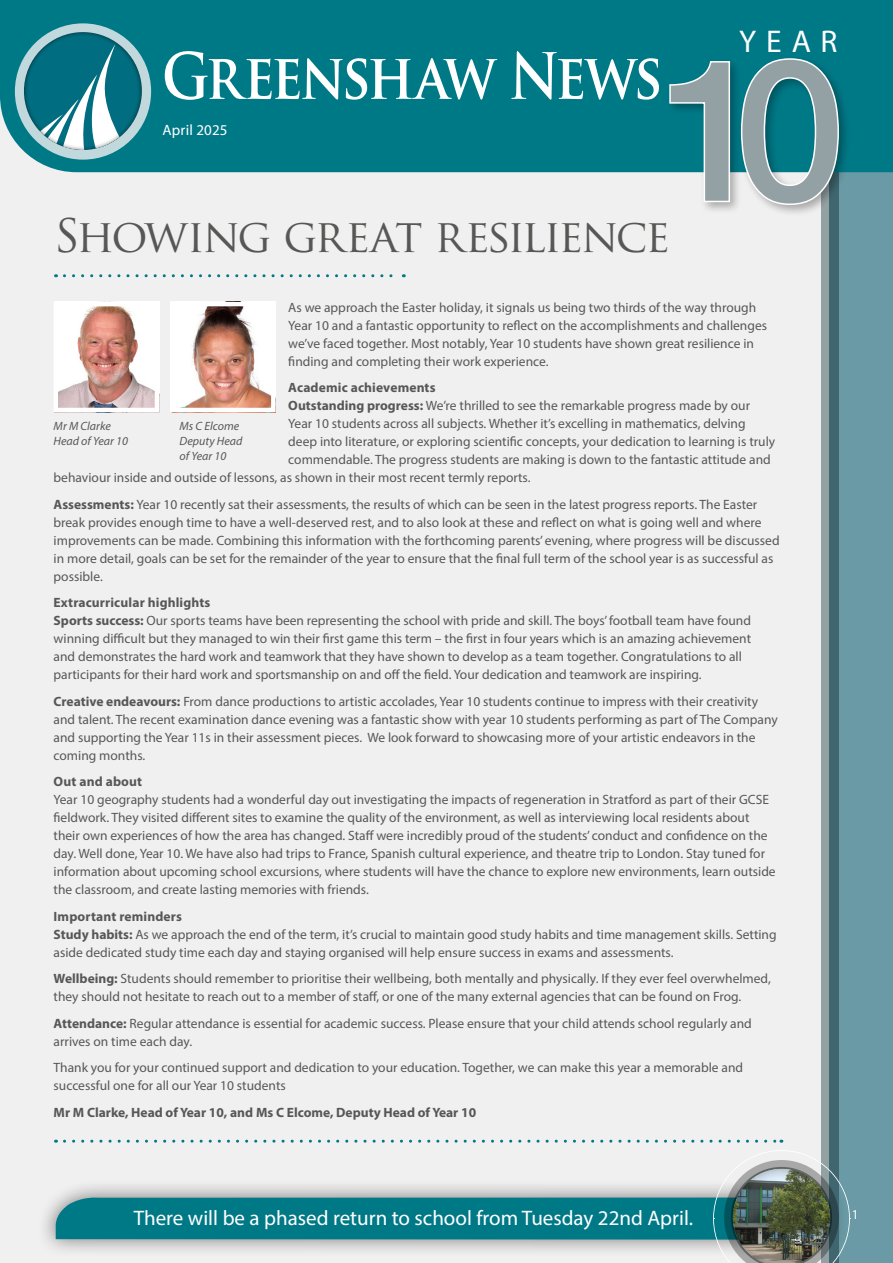
<style>
.page{position:relative;width:893px;height:1263px;background:#f0f0f1}
.page>*{position:absolute;margin:0;border:0;box-sizing:border-box;transform-origin:0 0}
.t1{font:700 62.1px "Trajan Pro";letter-spacing:-.06em;color:#fff;scale:.87 1}
.t2{font:45px "Trajan Pro";letter-spacing:-.055em;color:#575756}
.t3{font:31.5px "Myriad Pro";color:#fff}
.t4{font:21px "Myriad Pro";color:#fff}
.t5{font:15px "Myriad Pro";letter-spacing:.01em;color:#fff}
.t6{font:13.5px/18px "Myriad Pro";color:#575756}
.t7{font:700 13.5px "Myriad Pro";color:#575756}
.t8{font:13.5px "Myriad Pro";color:#fff}
.t9{font:italic 12px/15px "Myriad Pro";color:#575756}
.s1{font-weight:700}
</style>
<div class="page">
<div style="left:37px;top:1178px;width:811px;height:80px;background:#000;opacity:.5"></div>
<div style="left:822px;top:6px;width:17px;height:1257px;background:#93a1a4"></div>
<svg style="left:829px;top:172px;width:64px;height:1091px;background:#5f8e99"></svg>
<div style="left:0;top:0;width:893px;height:172px;background:#007987"></div>
<svg style="left:15px;top:23px;width:136px;height:137px"></svg>
<div style="left:11px;top:21px;width:144px;height:130px;background:#000;opacity:.75"></div>
<svg style="left:64px;top:274px;width:340px;height:3px"></svg>
<svg style="left:64px;top:1140px;width:718px;height:3px"></svg>
<svg style="left:56px;top:1150px;width:794px;height:113px"></svg>
<div style="left:719px;top:1158px;width:123px;height:105px;background:#000;opacity:.4"></div>
<div style="left:665px;top:54px;width:186px;height:164px;background:#000;opacity:.3"></div>
<svg style="left:668px;top:58px;width:172px;height:148px"></svg>
<img style="left:59px;top:307px;width:95px;height:100px">
<div style="left:54px;top:302px;width:105px;height:110px;border:4px solid #fff"></div>
<img style="left:175px;top:307px;width:96px;height:100px">
<div style="left:170px;top:302px;width:106px;height:110px;border:4px solid #fff"></div>
<h1 class="t1" style="left:162px;top:38px;width:577px">Greenshaw News</h1>
<p class="t5" style="left:163px;top:120px;width:66px">April 2025</p>
<h2 class="t2" style="left:54px;top:207px;width:618px">SHOWING GREAT RESILIENCE</h2>
<h3 class="t3" style="left:739px;top:22px;width:100px">YEAR</h3>
<p class="t6" style="left:288px;top:298px;width:480px">As we approach the Easter holiday, it signals us being two thirds of the way through Year 10 and a fantastic opportunity to reflect on the accomplishments and challenges we’ve faced together. Most notably, Year 10 students have shown great resilience in finding and completing their work experience.</p>
<p class="t7" style="left:288px;top:379px;width:149px">Academic achievements</p>
<p class="t6" style="left:288px;top:397px;width:463px"><span class="s1">Outstanding progress:</span> We’re thrilled to see the remarkable progress made by our</p>
<p class="t6" style="left:288px;top:415px;width:459px">Year 10 students across all subjects. Whether it’s excelling in mathematics, delving</p>
<p class="t6" style="left:288px;top:433px;width:488px">deep into literature, or exploring scientific concepts, your dedication to learning is truly</p>
<p class="t6" style="left:288px;top:451px;width:484px">commendable. The progress students are making is down to the fantastic attitude and</p>
<p class="t6" style="left:54px;top:469px;width:479px">behaviour inside and outside of lessons, as shown in their most recent termly reports.</p>
<p class="t6" style="left:54px;top:495px;width:727px"><span class="s1">Assessments:</span> Year 10 recently sat their assessments, the results of which can be seen in the latest progress reports. The Easter break provides enough time to have a well-deserved rest, and to also look at these and reflect on what is going well and where improvements can be made. Combining this information with the forthcoming parents’ evening, where progress will be discussed in more detail, goals can be set for the remainder of the year to ensure that the final full term of the school year is as successful as possible.</p>
<p class="t6" style="left:54px;top:594px;width:699px"><span class="s1">Extracurricular highlights<br>Sports success:</span> Our sports teams have been representing the school with pride and skill. The boys’ football team have found winning difficult but they managed to win their first game this term – the first in four years which is an amazing achievement and demonstrates the hard work and teamwork that they have shown to develop as a team together. Congratulations to all participants for their hard work and sportsmanship on and off the field. Your dedication and teamwork are inspiring.</p>
<p class="t6" style="left:54px;top:692px;width:726px"><span class="s1">Creative endeavours:</span> From dance productions to artistic accolades, Year 10 students continue to impress with their creativity and talent. The recent examination dance evening was a fantastic show with year 10 students performing as part of The Company and supporting the Year 11s in their assessment pieces. We look forward to showcasing more of your artistic endeavors in the coming months.</p>
<p class="t7" style="left:54px;top:773px;width:90px">Out and about</p>
<p class="t6" style="left:54px;top:791px;width:724px">Year 10 geography students had a wonderful day out investigating the impacts of regeneration in Stratford as part of their GCSE fieldwork. They visited different sites to examine the quality of the environment, as well as interviewing local residents about their own experiences of how the area has changed. Staff were incredibly proud of the students’ conduct and confidence on the day. Well done, Year 10. We have also had trips to France, Spanish cultural experience, and theatre trip to London. Stay tuned for information about upcoming school excursions, where students will have the chance to explore new environments, learn outside the classroom, and create lasting memories with friends.</p>
<p class="t6" style="left:54px;top:907px;width:725px"><span class="s1">Important reminders<br>Study habits:</span> As we approach the end of the term, it’s crucial to maintain good study habits and time management skills. Setting aside dedicated study time each day and staying organised will help ensure success in exams and assessments.</p>
<p class="t6" style="left:54px;top:970px;width:719px"><span class="s1">Wellbeing:</span> Students should remember to prioritise their wellbeing, both mentally and physically. If they ever feel overwhelmed, they should not hesitate to reach out to a member of staff, or one of the many external agencies that can be found on Frog.</p>
<p class="t6" style="left:54px;top:1014px;width:700px"><span class="s1">Attendance:</span> Regular attendance is essential for academic success. Please ensure that your child attends school regularly and arrives on time each day.</p>
<p class="t6" style="left:54px;top:1059px;width:691px">Thank you for your continued support and dedication to your education. Together, we can make this year a memorable and successful one for all our Year 10 students</p>
<p class="t7" style="left:54px;top:1103px;width:424px">Mr M Clarke, Head of Year 10, and Ms C Elcome, Deputy Head of Year 10</p>
<p class="t9" style="left:54px;top:418px;width:59px">Mr M Clarke</p>
<p class="t9" style="left:180px;top:418px;width:61px">Ms C Elcome</p>
<p class="t9" style="left:54px;top:433px;width:76px">Head of Year 10</p>
<p class="t9" style="left:180px;top:433px;width:64px">Deputy Head of Year 10</p>
<h3 class="t4" style="left:134px;top:1205px;width:561px">There will be a phased return to school from Tuesday 22nd April.</h3>
<p class="t8" style="left:852px;top:1206px;width:8px">1</p>
</div>
